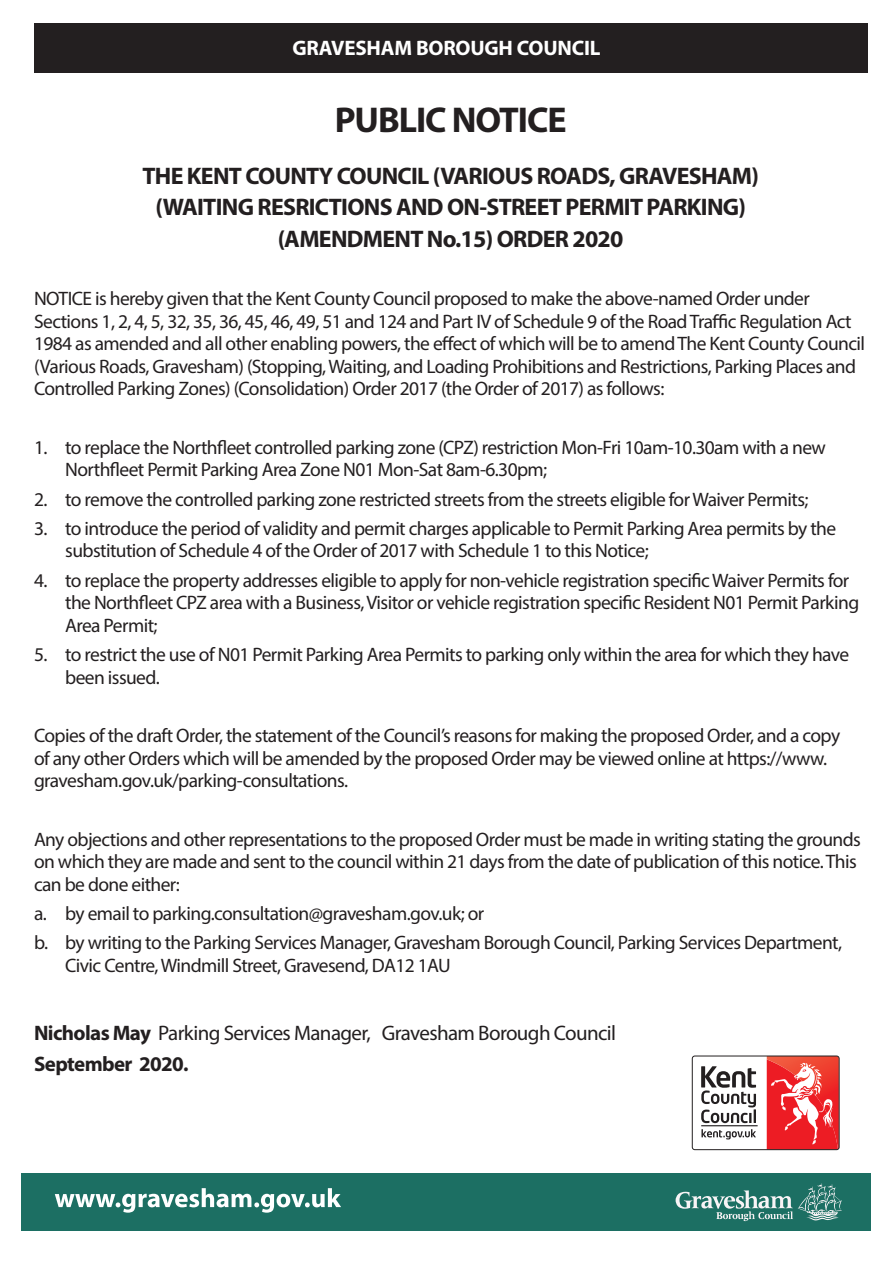
<style>
.page{position:relative;width:893px;height:1263px;background:#fff}
.page>*{position:absolute;margin:0;border:0;box-sizing:border-box;transform-origin:0 0}
.t1{font:700 36px "Myriad Pro";letter-spacing:-.03em;color:#231f20}
.t2{font:700 24px "Myriad Pro";letter-spacing:-.03em;color:#231f20}
.t3{font:21px "Myriad Pro";letter-spacing:-.03em;color:#231f20}
.t4{font:700 21px "Myriad Pro";letter-spacing:-.01em;color:#fff}
.t5{font:700 21px "Myriad Pro";letter-spacing:-.03em;color:#231f20}
.t6{font:19.5px/22.5px "Myriad Pro";letter-spacing:-.03em;color:#231f20}
.s1{font-weight:700}
</style>
<div class="page">
<div style="left:21px;top:1174px;width:849px;height:57px;background:#1c6f63"></div>
<svg style="left:55px;top:1188px;width:286px;height:25px"></svg>
<svg style="left:676px;top:1183px;width:166px;height:38px"></svg>
<div style="left:34px;top:23px;width:833px;height:50px;background:#231f20"></div>
<svg style="left:767px;top:1056px;width:72px;height:94px"></svg>
<svg style="left:701px;top:1129px;width:55px;height:10px"></svg>
<svg style="left:701px;top:1066px;width:55px;height:57px"></svg>
<hr style="left:701px;top:1125px;width:57px;height:1px;background:#231f20">
<div style="left:692px;top:1056px;width:147px;height:94px;border:1px solid #231f20;border-radius:3px"></div>
<p class="t4" style="left:292px;top:34px;width:310px">GRAVESHAM BOROUGH COUNCIL</p>
<p class="t1" style="left:335px;top:96px;width:233px">PUBLIC NOTICE</p>
<p class="t2" style="left:142px;top:160px;width:618px">THE KENT COUNTY COUNCIL (VARIOUS ROADS, GRAVESHAM)</p>
<p class="t2" style="left:155px;top:192px;width:592px">(WAITING RESRICTIONS AND ON-STREET PERMIT PARKING)</p>
<p class="t2" style="left:278px;top:223px;width:347px">(AMENDMENT No.15) ORDER 2020</p>
<p class="t6" style="left:34px;top:287px;width:833px">NOTICE is hereby given that the Kent County Council proposed to make the above-named Order under Sections 1, 2, 4, 5, 32, 35, 36, 45, 46, 49, 51 and 124 and Part IV of Schedule 9 of the Road Traffic Regulation Act 1984 as amended and all other enabling powers, the effect of which will be to amend The Kent County Council (Various Roads, Gravesham) (Stopping, Waiting, and Loading Prohibitions and Restrictions, Parking Places and Controlled Parking Zones) (Consolidation) Order 2017 (the Order of 2017) as follows:</p>
<p class="t6" style="left:65px;top:436px;width:762px;text-indent:-31px">1. to replace the Northfleet controlled parking zone (CPZ) restriction Mon-Fri 10am-10.30am with a new<br>Northfleet Permit Parking Area Zone N01 Mon-Sat 8am-6.30pm;</p>
<p class="t6" style="left:34px;top:487px;width:776px">2. to remove the controlled parking zone restricted streets from the streets eligible for Waiver Permits;</p>
<p class="t6" style="left:65px;top:517px;width:772px;text-indent:-31px">3. to introduce the period of validity and permit charges applicable to Permit Parking Area permits by the substitution of Schedule 4 of the Order of 2017 with Schedule 1 to this Notice;</p>
<p class="t6" style="left:65px;top:569px;width:795px;text-indent:-31px">4. to replace the property addresses eligible to apply for non-vehicle registration specific Waiver Permits for the Northfleet CPZ area with a Business, Visitor or vehicle registration specific Resident N01 Permit Parking<br>Area Permit;</p>
<p class="t6" style="left:65px;top:643px;width:785px;text-indent:-31px">5. to restrict the use of N01 Permit Parking Area Permits to parking only within the area for which they have been issued.</p>
<p class="t6" style="left:34px;top:724px;width:808px">Copies of the draft Order, the statement of the Council’s reasons for making the proposed Order, and a copy of any other Orders which will be amended by the proposed Order may be viewed online at https://www. gravesham.gov.uk/parking-consultations.</p>
<p class="t6" style="left:34px;top:828px;width:828px">Any objections and other representations to the proposed Order must be made in writing stating the grounds on which they are made and sent to the council within 21 days from the date of publication of this notice. This can be done either:</p>
<p class="t6" style="left:34px;top:902px;width:452px">a. by email to parking.consultation@gravesham.gov.uk; or</p>
<p class="t6" style="left:65px;top:931px;width:778px;text-indent:-31px">b. by writing to the Parking Services Manager, Gravesham Borough Council, Parking Services Department,<br>Civic Centre, Windmill Street, Gravesend, DA12 1AU</p>
<p class="t3" style="left:34px;top:1020px;width:583px"><span class="s1">Nicholas May</span> Parking Services Manager, Gravesham Borough Council</p>
<p class="t5" style="left:34px;top:1050px;width:156px">September 2020.</p>
</div>
